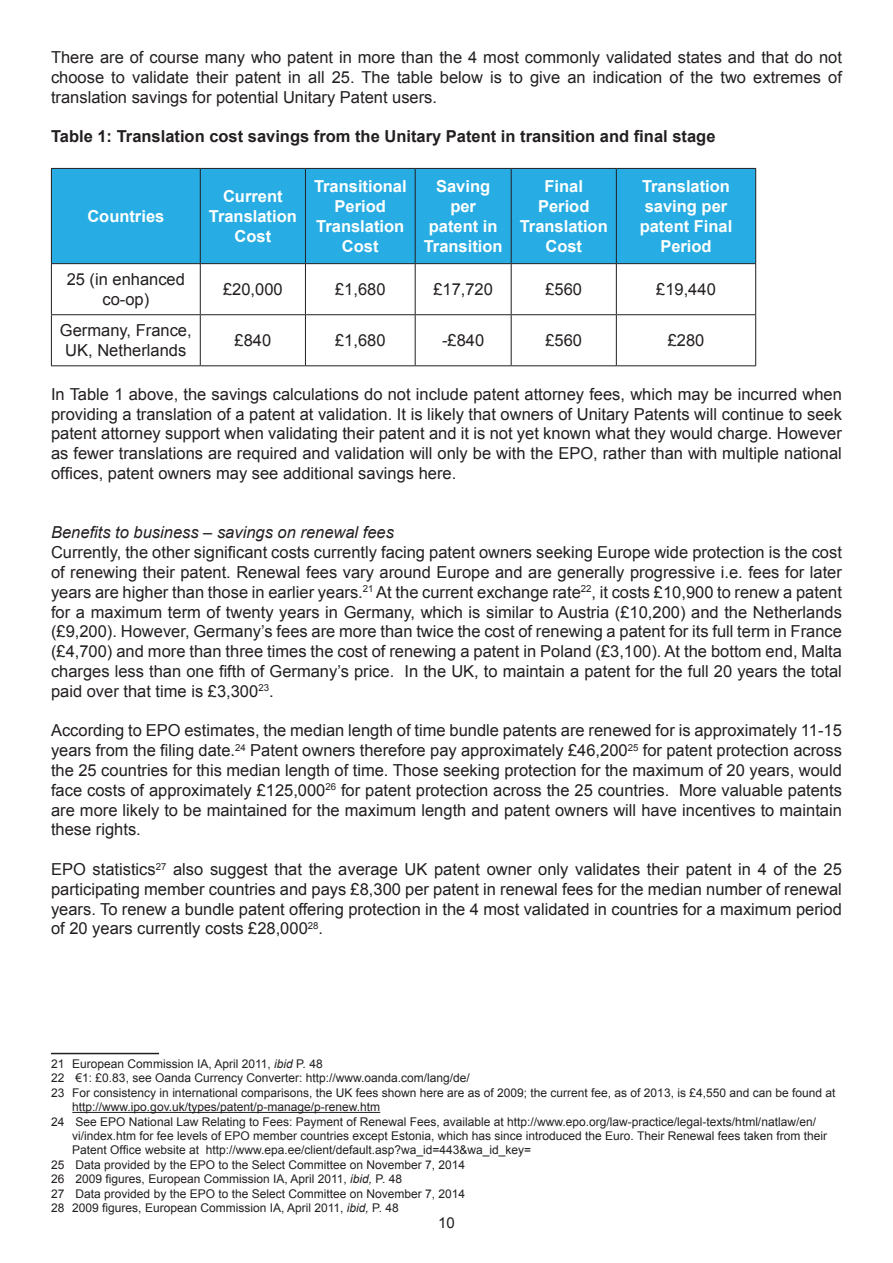
<style>
.page{position:relative;width:893px;height:1263px;background:#fff}
.page>*{position:absolute;margin:0;border:0;box-sizing:border-box;transform-origin:0 0}
.EBBullet{font:16.5px/19.8px "Arial";color:#231f20;text-align:justify}
.t1{font:700 16.5px/19.8px "Arial";color:#fff;text-align:center}
.t2{font:700 16.5px "Arial";color:#231f20}
.EBBullet-2{font:italic 16.5px "Arial";color:#231f20}
.t3{font:15px "Arial";color:#231f20}
.footers{font:12px/14.4px "Arial";color:#231f20}
.s1{font-style:italic}
</style>
<div class="page">
<div style="left:52px;top:169px;width:703px;height:94px;background:#27ade3"></div>
<hr style="left:51px;top:169px;width:1px;height:94px;background:#231f20">
<hr style="left:51px;top:168px;width:149px;height:1px;background:#231f20">
<hr style="left:200px;top:168px;width:105px;height:1px;background:#231f20">
<hr style="left:305px;top:168px;width:110px;height:1px;background:#231f20">
<hr style="left:415px;top:168px;width:96px;height:1px;background:#231f20">
<hr style="left:511px;top:168px;width:105px;height:1px;background:#231f20">
<hr style="left:616px;top:168px;width:140px;height:1px;background:#231f20">
<hr style="left:51px;top:264px;width:1px;height:50px;background:#231f20">
<hr style="left:51px;top:315px;width:1px;height:50px;background:#231f20">
<hr style="left:51px;top:263px;width:149px;height:1px;background:#231f20">
<hr style="left:200px;top:263px;width:105px;height:1px;background:#231f20">
<hr style="left:305px;top:263px;width:110px;height:1px;background:#231f20">
<hr style="left:415px;top:263px;width:96px;height:1px;background:#231f20">
<hr style="left:511px;top:263px;width:105px;height:1px;background:#231f20">
<hr style="left:616px;top:263px;width:140px;height:1px;background:#231f20">
<hr style="left:51px;top:314px;width:149px;height:1px;background:#231f20">
<hr style="left:200px;top:314px;width:105px;height:1px;background:#231f20">
<hr style="left:305px;top:314px;width:110px;height:1px;background:#231f20">
<hr style="left:415px;top:314px;width:96px;height:1px;background:#231f20">
<hr style="left:511px;top:314px;width:105px;height:1px;background:#231f20">
<hr style="left:616px;top:314px;width:140px;height:1px;background:#231f20">
<hr style="left:51px;top:365px;width:149px;height:1px;background:#231f20">
<hr style="left:200px;top:365px;width:105px;height:1px;background:#231f20">
<hr style="left:305px;top:365px;width:110px;height:1px;background:#231f20">
<hr style="left:415px;top:365px;width:96px;height:1px;background:#231f20">
<hr style="left:511px;top:365px;width:105px;height:1px;background:#231f20">
<hr style="left:616px;top:365px;width:140px;height:1px;background:#231f20">
<hr style="left:200px;top:169px;width:1px;height:94px;background:#231f20">
<hr style="left:305px;top:169px;width:1px;height:94px;background:#231f20">
<hr style="left:415px;top:169px;width:1px;height:94px;background:#231f20">
<hr style="left:511px;top:169px;width:1px;height:94px;background:#231f20">
<hr style="left:616px;top:169px;width:1px;height:94px;background:#231f20">
<hr style="left:755px;top:169px;width:1px;height:94px;background:#231f20">
<hr style="left:200px;top:264px;width:1px;height:50px;background:#231f20">
<hr style="left:305px;top:264px;width:1px;height:50px;background:#231f20">
<hr style="left:415px;top:264px;width:1px;height:50px;background:#231f20">
<hr style="left:511px;top:264px;width:1px;height:50px;background:#231f20">
<hr style="left:616px;top:264px;width:1px;height:50px;background:#231f20">
<hr style="left:755px;top:264px;width:1px;height:50px;background:#231f20">
<hr style="left:200px;top:315px;width:1px;height:50px;background:#231f20">
<hr style="left:305px;top:315px;width:1px;height:50px;background:#231f20">
<hr style="left:415px;top:315px;width:1px;height:50px;background:#231f20">
<hr style="left:511px;top:315px;width:1px;height:50px;background:#231f20">
<hr style="left:616px;top:315px;width:1px;height:50px;background:#231f20">
<hr style="left:755px;top:315px;width:1px;height:50px;background:#231f20">
<hr style="left:51px;top:1053px;width:108px;height:1px;background:#231f20">
<hr style="left:72px;top:1112px;width:308px;height:1px;background:#231f20">
<p class="EBBullet" style="left:51px;top:48px;width:792px">There are of course many who patent in more than the 4 most commonly validated states and that do not choose to validate their patent in all 25. The table below is to give an indication of the two extremes of translation savings for potential Unitary Patent users.</p>
<p class="t2" style="left:51px;top:125px;width:666px">Table 1: Translation cost savings from the Unitary Patent in transition and final stage</p>
<p class="t1" style="left:87px;top:207px;width:79px">Countries</p>
<p class="t1" style="left:209px;top:187px;width:90px">Current<br>Translation<br>Cost</p>
<p class="t1" style="left:314px;top:177px;width:94px">Transitional<br>Period<br>Translation<br>Cost</p>
<p class="t1" style="left:424px;top:177px;width:80px">Saving per patent in<br>Transition</p>
<p class="t1" style="left:520px;top:177px;width:90px">Final<br>Period<br>Translation<br>Cost</p>
<p class="t1" style="left:640px;top:177px;width:94px">Translation saving per patent Final<br>Period</p>
<p class="EBBullet" style="left:67px;top:270px;width:120px;text-align:center">25 (in enhanced co-op)</p>
<p class="EBBullet" style="left:223px;top:280px;width:61px">£20,000</p>
<p class="EBBullet" style="left:335px;top:280px;width:52px">£1,680</p>
<p class="EBBullet" style="left:433px;top:280px;width:61px">£17,720</p>
<p class="EBBullet" style="left:545px;top:280px;width:38px">£560</p>
<p class="EBBullet" style="left:656px;top:280px;width:61px">£19,440</p>
<p class="EBBullet" style="left:60px;top:321px;width:133px;text-align:center">Germany, France,<br>UK, Netherlands</p>
<p class="EBBullet" style="left:234px;top:331px;width:38px">£840</p>
<p class="EBBullet" style="left:335px;top:331px;width:52px">£1,680</p>
<p class="EBBullet" style="left:442px;top:331px;width:44px">-£840</p>
<p class="EBBullet" style="left:545px;top:331px;width:38px">£560</p>
<p class="EBBullet" style="left:668px;top:331px;width:38px">£280</p>
<p class="EBBullet" style="left:51px;top:384px;width:792px">In Table 1 above, the savings calculations do not include patent attorney fees, which may be incurred when providing a translation of a patent at validation. It is likely that owners of Unitary Patents will continue to seek patent attorney support when validating their patent and it is not yet known what they would charge. However as fewer translations are required and validation will only be with the EPO, rather than with multiple national offices, patent owners may see additional savings here.</p>
<p class="EBBullet-2" style="left:51px;top:522px;width:345px">Benefits to business – savings on renewal fees</p>
<p class="EBBullet" style="left:51px;top:543px;width:792px">Currently, the other significant costs currently facing patent owners seeking Europe wide protection is the cost of renewing their patent. Renewal fees vary around Europe and are generally progressive i.e. fees for later years are higher than those in earlier years.<sup>21</sup> At the current exchange rate<sup>22</sup>, it costs £10,900 to renew a patent for a maximum term of twenty years in Germany, which is similar to Austria (£10,200) and the Netherlands (£9,200). However, Germany’s fees are more than twice the cost of renewing a patent for its full term in France (£4,700) and more than three times the cost of renewing a patent in Poland (£3,100). At the bottom end, Malta charges less than one fifth of Germany’s price. In the UK, to maintain a patent for the full 20 years the total paid over that time is £3,300<sup>23</sup>.</p>
<p class="EBBullet" style="left:51px;top:721px;width:792px">According to EPO estimates, the median length of time bundle patents are renewed for is approximately 11-15 years from the filing date.<sup>24</sup> Patent owners therefore pay approximately £46,200<sup>25</sup> for patent protection across the 25 countries for this median length of time. Those seeking protection for the maximum of 20 years, would face costs of approximately £125,000<sup>26</sup> for patent protection across the 25 countries. More valuable patents are more likely to be maintained for the maximum length and patent owners will have incentives to maintain these rights.</p>
<p class="EBBullet" style="left:51px;top:859px;width:792px">EPO statistics<sup>27</sup> also suggest that the average UK patent owner only validates their patent in 4 of the 25 participating member countries and pays £8,300 per patent in renewal fees for the median number of renewal years. To renew a bundle patent offering protection in the 4 most validated in countries for a maximum period of 20 years currently costs £28,000<sup>28</sup>.</p>
<p class="footers" style="left:51px;top:1057px;width:273px">21 European Commission IA, April 2011, <span class="s1">ibid</span> P. 48</p>
<p class="footers" style="left:51px;top:1071px;width:420px">22 €1: £0.83, see Oanda Currency Converter: http://www.oanda.com/lang/de/</p>
<p class="footers" style="left:72px;top:1085px;width:765px;text-indent:-21px">23 For consistency in international comparisons, the UK fees shown here are as of 2009; the current fee, as of 2013, is £4,550 and can be found at http://www.ipo.gov.uk/types/patent/p-manage/p-renew.htm</p>
<p class="footers" style="left:72px;top:1114px;width:756px;text-indent:-21px">24 See EPO National Law Relating to Fees: Payment of Renewal Fees, available at http://www.epo.org/law-practice/legal-texts/html/natlaw/en/ vi/index.htm for fee levels of EPO member countries except Estonia, which has since introduced the Euro. Their Renewal fees taken from their<br>Patent Office website at http://www.epa.ee/client/default.asp?wa_id=443&amp;wa_id_key=</p>
<p class="footers" style="left:51px;top:1157px;width:416px">25 Data provided by the EPO to the Select Committee on November 7, 2014</p>
<p class="footers" style="left:51px;top:1172px;width:353px">26 2009 figures, European Commission IA, April 2011, <span class="s1">ibid,</span> P. 48</p>
<p class="footers" style="left:51px;top:1186px;width:416px">27 Data provided by the EPO to the Select Committee on November 7, 2014</p>
<p class="footers" style="left:51px;top:1201px;width:349px">28 2009 figures, European Commission IA, April 2011, <span class="s1">ibid,</span> P. 48</p>
<p class="t3" style="left:438px;top:1213px;width:18px">10</p>
</div>
